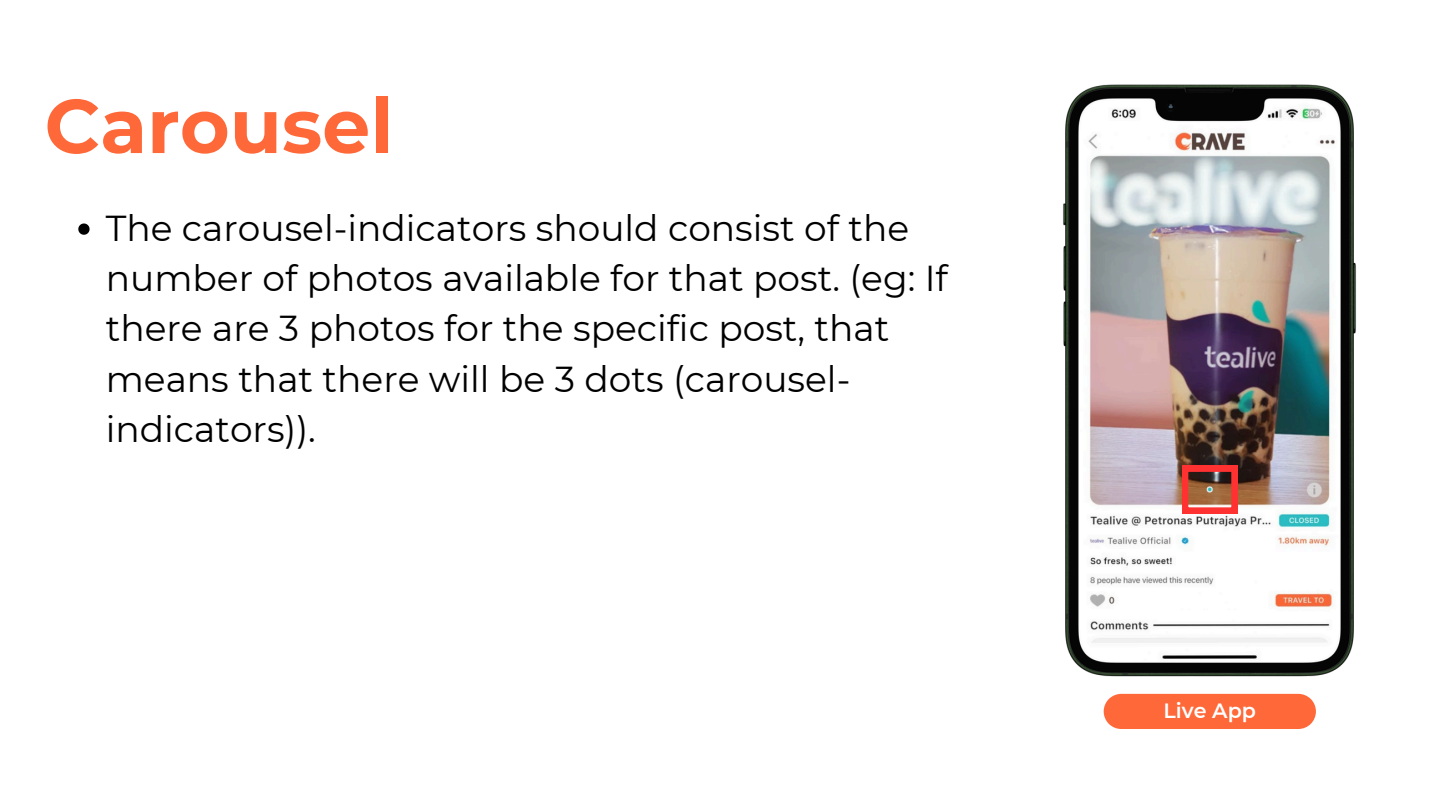
<style>
.page{position:relative;width:1440px;height:810px;background:#fff}
.page>*{position:absolute;margin:0;border:0;box-sizing:border-box;transform-origin:0 0}
.t1{font:700 76px "Montserrat";color:#ff6839}
.t2{font:36px/50.2px "Montserrat";color:#000}
.t3{font:600 20.6px "Montserrat";color:#fff}
</style>
<div class="page">
<img style="left:1063px;top:84px;width:293px;height:593px">
<svg style="left:78px;top:224px;width:12px;height:11px"></svg>
<div style="left:1104px;top:694px;width:212px;height:35px;background:#ff6839"></div>
<svg style="left:1182px;top:466px;width:55px;height:47px;background:#b64d3d"></svg>
<p class="t1" style="left:45px;top:79px;width:350px">Carousel</p>
<h1 class="t2" style="left:106px;top:203px;width:844px">The carousel-indicators should consist of the number of photos available for that post. (eg: If there are 3 photos for the specific post, that means that there will be 3 dots (carousel&shy;indicators)).</h1>
<p class="t3" style="left:1164px;top:699px;width:94px">Live App</p>
</div>
